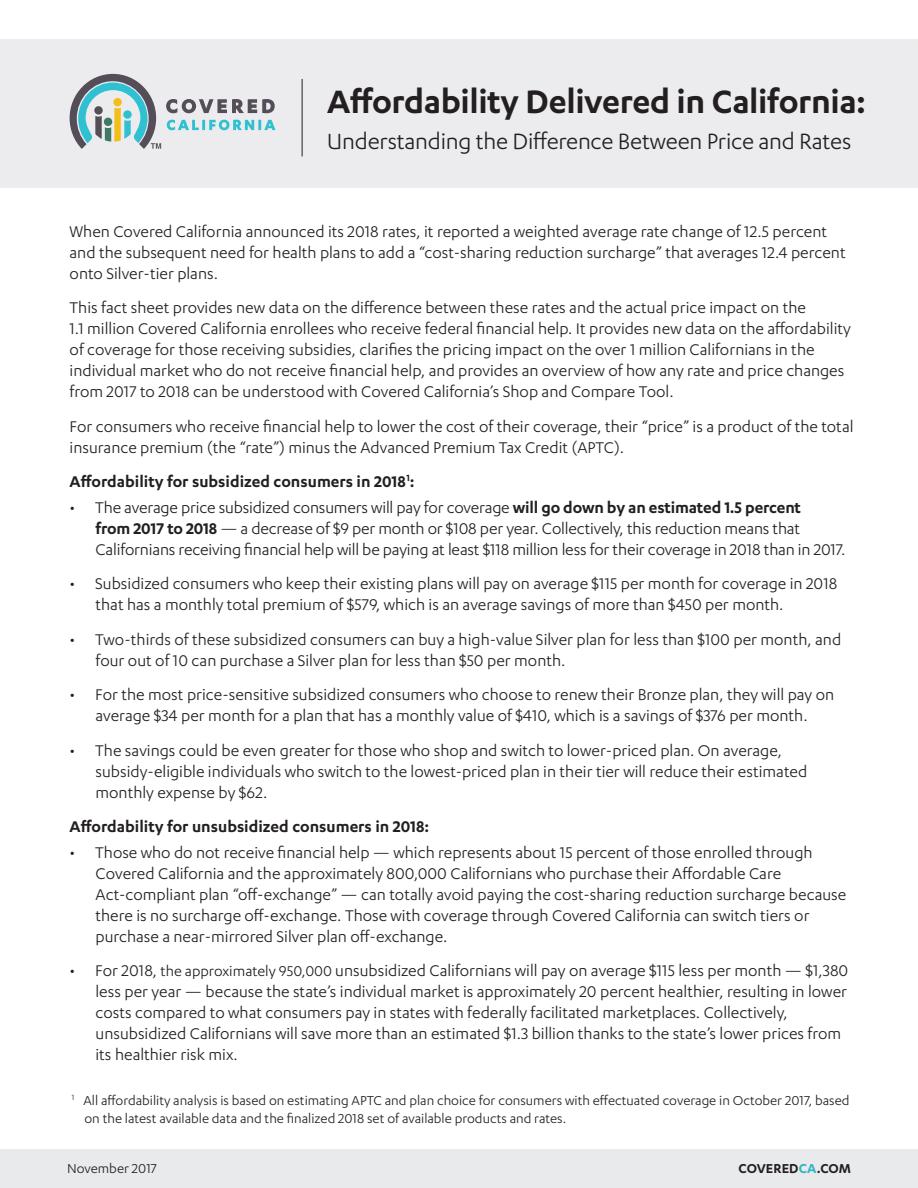
<style>
.page{position:relative;width:918px;height:1188px;background:#fff}
.page>*{position:absolute;margin:0;border:0;box-sizing:border-box;transform-origin:0 0}
.t1{font:600 37.5px "Karbon";letter-spacing:-.01em;color:#231f20}
.t2{font:25.5px "Karbon";letter-spacing:-.01em;color:#231f20}
.t3{font:18px/21px "Karbon";color:#231f20}
.t4{font:600 18px "Karbon";color:#231f20}
.t5{font:15px/18px "Karbon";color:#231f20}
.t6{font:600 15px "Karbon";letter-spacing:.005em;color:#231f20}
.s1{font-weight:600}
.s2{font-size:16.5px}
.s3{color:#2fb3c2}
</style>
<div class="page">
<div style="left:0;top:39px;width:918px;height:148px;background:#ececee"></div>
<div style="left:0;top:1149px;width:918px;height:39px;background:#e9eaeb"></div>
<svg style="left:70px;top:74px;width:205px;height:75px"></svg>
<hr style="left:302px;top:79px;width:1px;height:77px;background:#231f20">
<h1 class="t1" style="left:327px;top:81px;width:540px">Affordability Delivered in California:</h1>
<h2 class="t2" style="left:327px;top:128px;width:526px">Understanding the Difference Between Price and Rates</h2>
<p class="t3" style="left:70px;top:220px;width:778px">When Covered California announced its 2018 rates, it reported a weighted average rate change of 12.5 percent and the subsequent need for health plans to add a “cost-sharing reduction surcharge” that averages 12.4 percent onto Silver-tier plans.</p>
<p class="t3" style="left:70px;top:297px;width:783px">This fact sheet provides new data on the difference between these rates and the actual price impact on the<br>1.1 million Covered California enrollees who receive federal financial help. It provides new data on the affordability of coverage for those receiving subsidies, clarifies the pricing impact on the over 1 million Californians in the individual market who do not receive financial help, and provides an overview of how any rate and price changes from 2017 to 2018 can be understood with Covered California’s Shop and Compare Tool.</p>
<p class="t3" style="left:70px;top:415px;width:785px">For consumers who receive financial help to lower the cost of their coverage, their “price” is a product of the total insurance premium (the “rate”) minus the Advanced Premium Tax Credit (APTC).</p>
<p class="t4" style="left:70px;top:472px;width:346px">Affordability for subsidized consumers in 2018<sup>1</sup>:</p>
<p class="t3" style="left:96px;top:496px;width:752px;text-indent:-26px">• The average price subsidized consumers will pay for coverage <span class="s1">will go down by an estimated 1.5 percent<br>from 2017 to 2018</span> — a decrease of $9 per month or $108 per year. Collectively, this reduction means that<br>Californians receiving financial help will be paying at least $118 million less for their coverage in 2018 than in 2017.</p>
<p class="t3" style="left:96px;top:573px;width:743px;text-indent:-26px">• Subsidized consumers who keep their existing plans will pay on average $115 per month for coverage in 2018 that has a monthly total premium of $579, which is an average savings of more than $450 per month.</p>
<p class="t3" style="left:96px;top:628px;width:747px;text-indent:-26px">• Two-thirds of these subsidized consumers can buy a high-value Silver plan for less than $100 per month, and four out of 10 can purchase a Silver plan for less than $50 per month.</p>
<p class="t3" style="left:70px;top:684px;width:766px;text-align:center">• For the most price-sensitive subsidized consumers who choose to renew their Bronze plan, they will pay on average $34 per month for a plan that has a monthly value of $410, which is a savings of $376 per month.</p>
<p class="t3" style="left:96px;top:739px;width:713px;text-indent:-26px">• The savings could be even greater for those who shop and switch to lower-priced plan. On average, subsidy-eligible individuals who switch to the lowest-priced plan in their tier will reduce their estimated monthly expense by $62.</p>
<p class="t4" style="left:70px;top:817px;width:361px">Affordability for unsubsidized consumers in 2018:</p>
<p class="t3" style="left:96px;top:841px;width:752px;text-indent:-26px">• Those who do not receive financial help — which represents about 15 percent of those enrolled through Covered California and the approximately 800,000 Californians who purchase their Affordable Care Act-compliant plan “off-exchange” — can totally avoid paying the cost-sharing reduction surcharge because there is no surcharge off-exchange. Those with coverage through Covered California can switch tiers or purchase a near-mirrored Silver plan off-exchange.</p>
<p class="t3" style="left:96px;top:960px;width:754px;text-indent:-26px">• For 2018, <span class="s2">the approximately 950,000</span> unsubsidized Californians will pay on average $115 less per month — $1,380 less per year — because the state’s individual market is approximately 20 percent healthier, resulting in lower costs compared to what consumers pay in states with federally facilitated marketplaces. Collectively, unsubsidized Californians will save more than an estimated $1.3 billion thanks to the state’s lower prices from its healthier risk mix.</p>
<p class="t5" style="left:84px;top:1091px;width:767px;text-indent:-13px"><sup>1</sup> All affordability analysis is based on estimating APTC and plan choice for consumers with effectuated coverage in October 2017, based on the latest available data and the finalized 2018 set of available products and rates.</p>
<p class="t5" style="left:67px;top:1159px;width:91px">November 2017</p>
<p class="t6" style="left:738px;top:1160px;width:114px">COVERED<span class="s3">CA</span>.COM</p>
</div>
